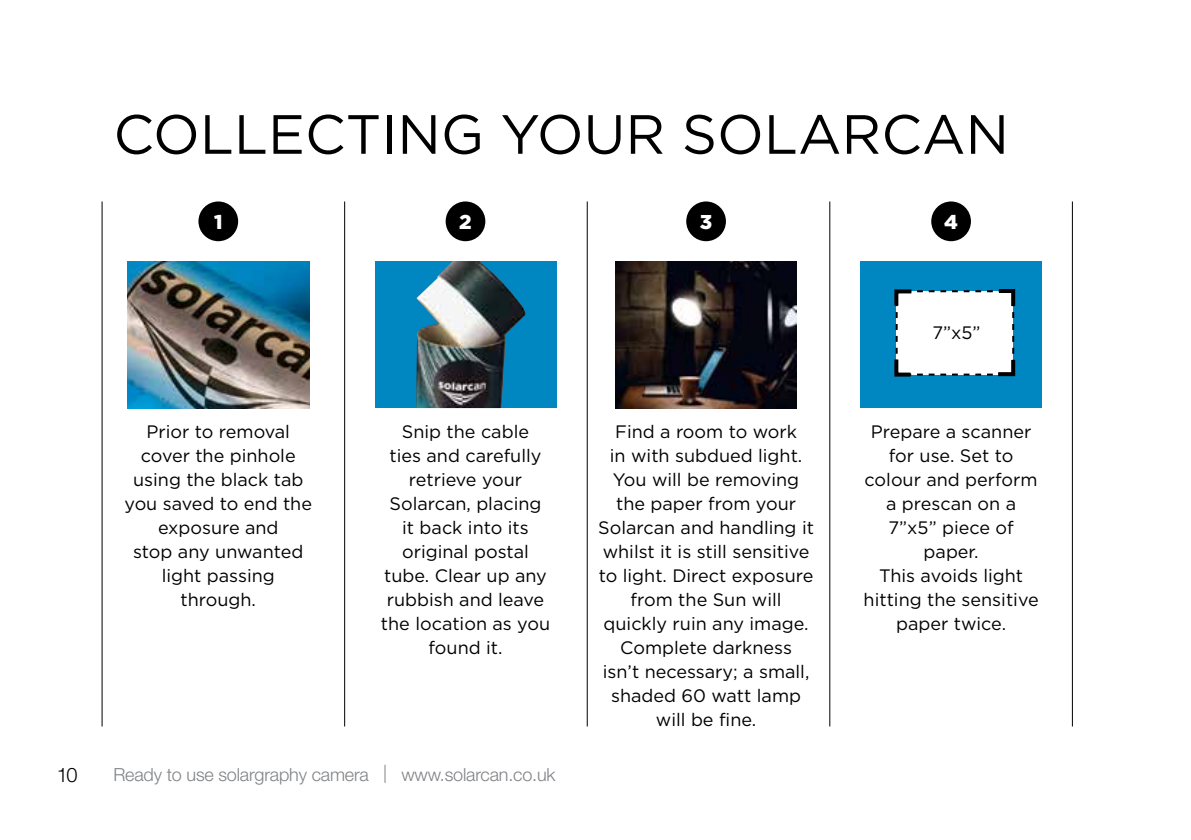
<style>
.page{position:relative;width:1191px;height:840px;background:#fff}
.page>*{position:absolute;margin:0;border:0;box-sizing:border-box;transform-origin:0 0}
.t1{font:55px "Gotham";color:#000}
.t2{font:900 20px "Gotham";color:#fff}
.t3{font:300 20px "Helvetica Neue LT Std";color:#000}
.t4{font:18px/24px "Gotham";color:#000;text-align:center}
.t5{font:300 18px "Helvetica Neue LT Std";letter-spacing:-.01em;color:#808285}
</style>
<div class="page">
<div style="left:198px;top:201px;width:40px;height:40px;background:#000;border-radius:50%"></div>
<div style="left:445px;top:201px;width:40px;height:40px;background:#000;border-radius:50%"></div>
<div style="left:686px;top:201px;width:40px;height:40px;background:#000;border-radius:50%"></div>
<div style="left:931px;top:201px;width:40px;height:40px;background:#000;border-radius:50%"></div>
<hr style="left:102px;top:201px;width:1px;height:525px;background:#000">
<hr style="left:344px;top:201px;width:1px;height:525px;background:#000">
<hr style="left:587px;top:201px;width:1px;height:525px;background:#000">
<hr style="left:829px;top:201px;width:1px;height:525px;background:#000">
<hr style="left:1071px;top:201px;width:1px;height:525px;background:#000">
<img style="left:128px;top:261px;width:181px;height:147px">
<div style="left:375px;top:261px;width:181px;height:147px;background:#0087c1"></div>
<img style="left:416px;top:261px;width:110px;height:147px">
<img style="left:615px;top:261px;width:182px;height:147px">
<div style="left:860px;top:261px;width:181px;height:147px;background:#0087c1"></div>
<svg style="left:894px;top:289px;width:122px;height:88px"></svg>
<h1 class="t1" style="left:113px;top:104px;width:897px">COLLECTING YOUR SOLARCAN</h1>
<p class="t2" style="left:214px;top:210px;width:10px">1</p>
<p class="t2" style="left:459px;top:210px;width:14px">2</p>
<p class="t2" style="left:700px;top:210px;width:14px">3</p>
<p class="t2" style="left:944px;top:210px;width:15px">4</p>
<p class="t4" style="left:932px;top:320px;width:50px">7”x5”</p>
<p class="t4" style="left:125px;top:419px;width:189px">Prior to removal cover the pinhole using the black tab you saved to end the exposure and<br>stop any unwanted light passing through.</p>
<p class="t4" style="left:381px;top:419px;width:171px">Snip the cable<br>ties and carefully retrieve your<br>Solarcan, placing<br>it back into its original postal tube. Clear up any rubbish and leave the location as you found it.</p>
<p class="t4" style="left:598px;top:419px;width:217px">Find a room to work<br>in with subdued light.<br>You will be removing the paper from your<br>Solarcan and handling it whilst it is still sensitive to light. Direct exposure from the Sun will quickly ruin any image.<br>Complete darkness<br>isn’t necessary; a small, shaded 60 watt lamp will be fine.</p>
<p class="t4" style="left:863px;top:419px;width:177px">Prepare a scanner for use. Set to colour and perform a prescan on a<br>7”x5” piece of paper.<br>This avoids light hitting the sensitive paper twice.</p>
<p class="t3" style="left:57px;top:762px;width:22px">10</p>
<p class="t5" style="left:113px;top:763px;width:443px">Ready to use solargraphy camera | www.solarcan.co.uk</p>
</div>
